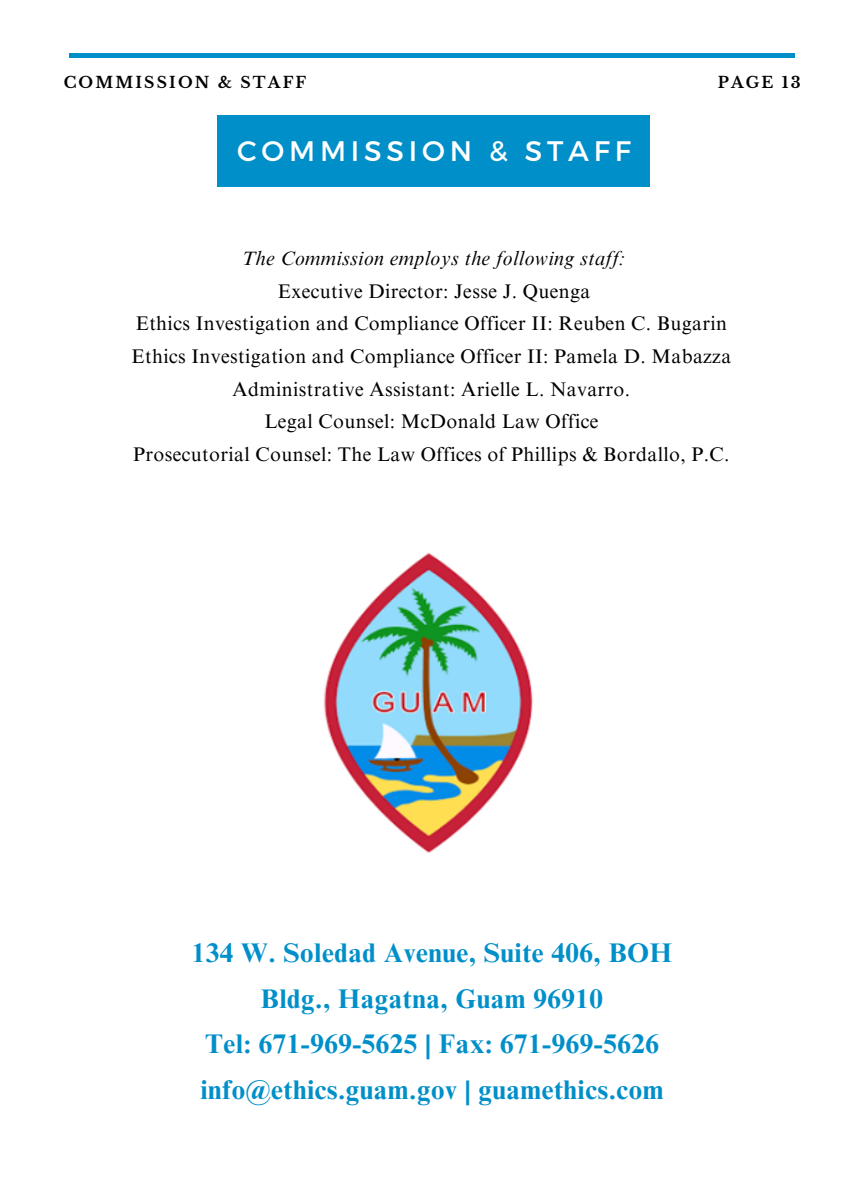
<style>
.page{position:relative;width:864px;height:1188px;background:#fff}
.page>*{position:absolute;margin:0;border:0;box-sizing:border-box;transform-origin:0 0}
.t1{font:28.2px "Montserrat";letter-spacing:.17em;color:#fff}
.t2{font:700 27px/45.5px "Times NRMT Pro";letter-spacing:.02em;color:#008fc9;text-align:center}
.t3{font:19.8px/32.7px "Times NRMT Pro";letter-spacing:.02em;color:#000;text-align:center}
.t4{font:700 15.6px "Libre Baskerville";letter-spacing:.14em;color:#000}
.s1{font-style:italic}
</style>
<div class="page">
<div style="left:218px;top:115px;width:432px;height:71px;background:#008fc9"></div>
<div style="left:69px;top:53px;width:725px;height:5px;background:#008fc9"></div>
<img style="left:324px;top:552px;width:209px;height:301px">
<p class="t4" style="left:64px;top:73px;width:244px">COMMISSION &amp; STAFF</p>
<p class="t4" style="left:718px;top:73px;width:85px">PAGE 13</p>
<p class="t1" style="left:237px;top:133px;width:396px">COMMISSION &amp; STAFF</p>
<p class="t3" style="left:132px;top:244px;width:601px"><span class="s1">The Commission employs the following staff:<br></span>Executive Director: Jesse J. Quenga<br>Ethics Investigation and Compliance Officer II: Reuben C. Bugarin Ethics Investigation and Compliance Officer II: Pamela D. Mabazza Administrative Assistant: Arielle L. Navarro.<br>Legal Counsel: McDonald Law Office<br>Prosecutorial Counsel: The Law Offices of Phillips &amp; Bordallo, P.C.</p>
<h3 class="t2" style="left:192px;top:934px;width:482px">134 W. Soledad Avenue, Suite 406, BOH Bldg., Hagatna, Guam 96910<br>Tel: 671-969-5625 | Fax: 671-969-5626 info@ethics.guam.gov | guamethics.com</h3>
</div>
